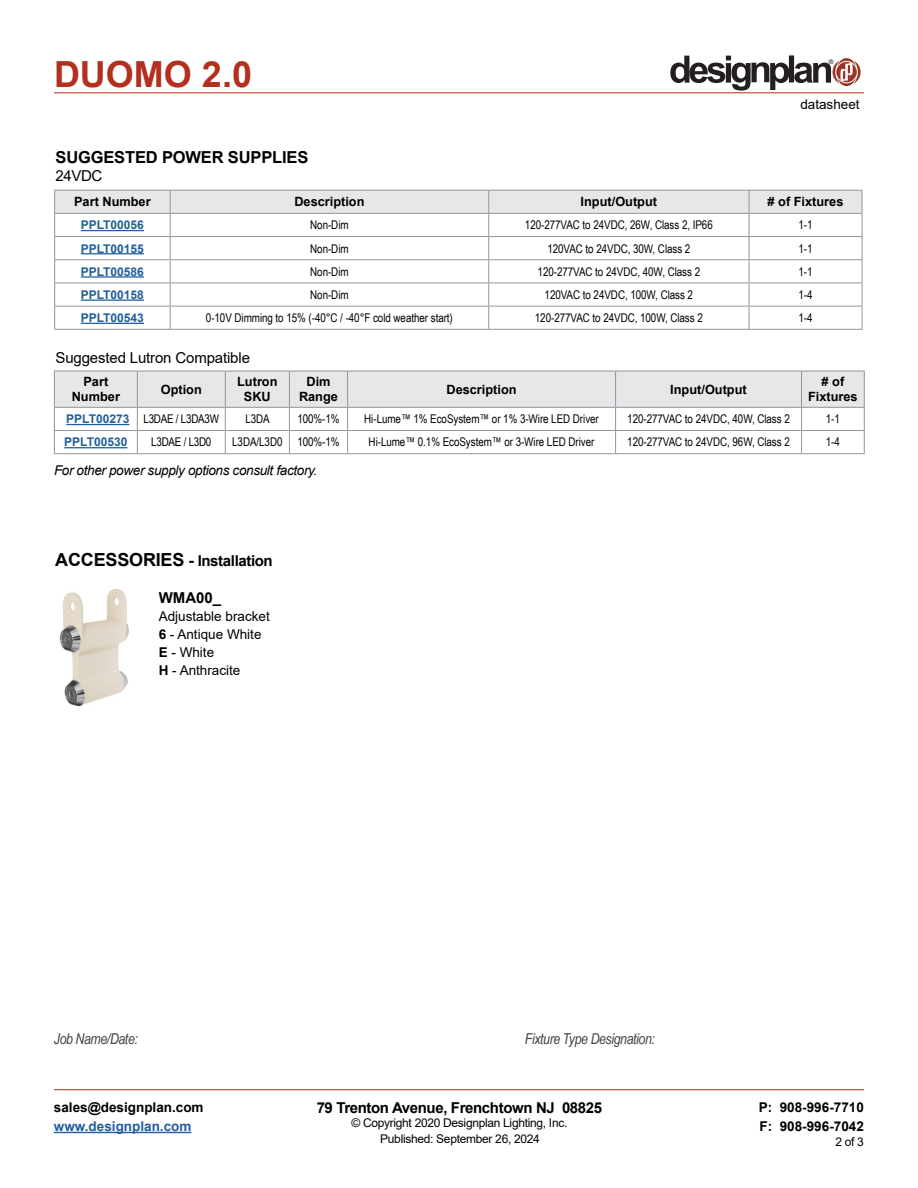
<style>
.page{position:relative;width:918px;height:1188px;background:#fff}
.page>*{position:absolute;margin:0;border:0;box-sizing:border-box;transform-origin:0 0}
.t1{font:700 36px "Arial";color:#b32f1e}
.t2{font:700 16.5px "Arial";letter-spacing:-.01em;color:#000}
.t3{font:700 15px "Arial";letter-spacing:-.025em;color:#000}
.t4{font:italic 15px "Arial Narrow";letter-spacing:-.025em;color:#414042}
.t5{font:15px "Arial";letter-spacing:-.01em;color:#000}
.t6{font:13.5px/18px "Arial";color:#000}
.t7{font:700 13.5px/19.5px "Arial";color:#000}
.t8{font:italic 13.5px "Arial";letter-spacing:-.025em;color:#000}
.t9{font:700 13.5px "Arial";color:#215e9e}
.t10{font:700 12.75px/15px "Arial";color:#000;text-align:center}
.t11{font:12px "Arial Narrow";letter-spacing:-.005em;color:#000}
.t12{font:12px "Arial";letter-spacing:-.025em;color:#000}
.t13{font:700 12px "Arial";color:#215e9e}
.t14{font:6.3px "Helvetica";color:#231f20}
.s1{font-family:"Arial";font-weight:700;color:#215e9e}
.s2{font-size:18px}
.s3{font-size:16.5px}
.s4{font-weight:700}
</style>
<div class="page">
<hr style="left:54px;top:93px;width:810px;height:1px;background:#b32f1e">
<hr style="left:54px;top:1089px;width:810px;height:1px;background:#b32f1e">
<hr style="left:54px;top:1132px;width:137px;height:1px;background:#215e9e">
<svg style="left:670px;top:55px;width:191px;height:36px"></svg>
<hr style="left:54px;top:329px;width:116px;height:1px;background:#939598">
<hr style="left:170px;top:329px;width:319px;height:1px;background:#939598">
<hr style="left:489px;top:329px;width:260px;height:1px;background:#939598">
<svg style="left:54px;top:190px;width:809px;height:139px"></svg>
<hr style="left:749px;top:329px;width:113px;height:1px;background:#939598">
<hr style="left:81px;top:230px;width:63px;height:1px;background:#215e9e">
<hr style="left:81px;top:253px;width:63px;height:1px;background:#215e9e">
<hr style="left:81px;top:276px;width:63px;height:2px;background:#215e9e">
<hr style="left:81px;top:300px;width:63px;height:1px;background:#215e9e">
<hr style="left:81px;top:323px;width:63px;height:1px;background:#215e9e">
<img style="left:59px;top:588px;width:70px;height:119px">
<hr style="left:54px;top:453px;width:83px;height:1px;background:#939598">
<hr style="left:137px;top:453px;width:88px;height:1px;background:#939598">
<hr style="left:225px;top:453px;width:64px;height:1px;background:#939598">
<hr style="left:289px;top:453px;width:59px;height:1px;background:#939598">
<hr style="left:348px;top:453px;width:268px;height:1px;background:#939598">
<hr style="left:616px;top:453px;width:186px;height:1px;background:#939598">
<hr style="left:802px;top:453px;width:63px;height:1px;background:#939598">
<svg style="left:54px;top:371px;width:811px;height:82px"></svg>
<hr style="left:66px;top:424px;width:63px;height:1px;background:#215e9e">
<hr style="left:64px;top:447px;width:63px;height:1px;background:#215e9e">
<h1 class="t1" style="left:54px;top:49px;width:200px">DUOMO 2.0</h1>
<p class="t14" style="left:829px;top:58px;width:6px">®</p>
<h2 class="t2" style="left:56px;top:145px;width:254px">SUGGESTED POWER SUPPLIES</h2>
<p class="t5" style="left:56px;top:165px;width:48px">24VDC</p>
<p class="t6" style="left:800px;top:96px;width:61px">datasheet</p>
<p class="t10" style="left:74px;top:195px;width:78px">Part Number</p>
<p class="t10" style="left:294px;top:195px;width:72px">Description</p>
<p class="t10" style="left:581px;top:195px;width:78px">Input/Output</p>
<p class="t10" style="left:768px;top:195px;width:77px"># of Fixtures</p>
<p class="t13" style="left:81px;top:217px;width:65px">PPLT00056</p>
<p class="t11" style="left:310px;top:216px;width:40px">Non-Dim</p>
<p class="t11" style="left:525px;top:216px;width:189px">120-277VAC to 24VDC, 26W, Class 2, IP66</p>
<p class="t11" style="left:799px;top:216px;width:16px">1-1</p>
<p class="t13" style="left:81px;top:240px;width:65px">PPLT00155</p>
<p class="t11" style="left:310px;top:239px;width:40px">Non-Dim</p>
<p class="t11" style="left:547px;top:239px;width:145px">120VAC to 24VDC, 30W, Class 2</p>
<p class="t11" style="left:799px;top:239px;width:16px">1-1</p>
<p class="t13" style="left:81px;top:263px;width:65px">PPLT00586</p>
<p class="t11" style="left:310px;top:263px;width:40px">Non-Dim</p>
<p class="t11" style="left:538px;top:263px;width:164px">120-277VAC to 24VDC, 40W, Class 2</p>
<p class="t11" style="left:799px;top:263px;width:16px">1-1</p>
<p class="t13" style="left:81px;top:286px;width:65px">PPLT00158</p>
<p class="t11" style="left:310px;top:286px;width:40px">Non-Dim</p>
<p class="t11" style="left:545px;top:286px;width:150px">120VAC to 24VDC, 100W, Class 2</p>
<p class="t11" style="left:799px;top:286px;width:16px">1-4</p>
<p class="t13" style="left:81px;top:309px;width:65px">PPLT00543</p>
<p class="t11" style="left:206px;top:309px;width:248px">0-10V Dimming to 15% (-40°C / -40°F cold weather start)</p>
<p class="t11" style="left:535px;top:309px;width:169px">120-277VAC to 24VDC, 100W, Class 2</p>
<p class="t11" style="left:799px;top:309px;width:16px">1-4</p>
<p class="t5" style="left:56px;top:348px;width:196px">Suggested Lutron Compatible</p>
<p class="t10" style="left:72px;top:374px;width:50px">Part<br>Number</p>
<p class="t10" style="left:161px;top:382px;width:43px">Option</p>
<p class="t10" style="left:237px;top:374px;width:42px">Lutron<br>SKU</p>
<p class="t10" style="left:299px;top:374px;width:40px">Dim<br>Range</p>
<p class="t10" style="left:447px;top:382px;width:72px">Description</p>
<p class="t10" style="left:670px;top:382px;width:78px">Input/Output</p>
<p class="t10" style="left:808px;top:374px;width:51px"># of<br>Fixtures</p>
<p class="t11" style="left:66px;top:410px;width:154px"><span class="s1">PPLT00273</span> L3DAE / L3DA3W</p>
<p class="t11" style="left:245px;top:410px;width:26px">L3DA</p>
<p class="t11" style="left:297px;top:410px;width:44px">100%-1%</p>
<p class="t11" style="left:364px;top:410px;width:236px">Hi-Lume™ 1% EcoSystem™ or 1% 3-Wire LED Driver</p>
<p class="t11" style="left:627px;top:410px;width:164px">120-277VAC to 24VDC, 40W, Class 2</p>
<p class="t11" style="left:826px;top:410px;width:16px">1-1</p>
<p class="t13" style="left:64px;top:434px;width:65px">PPLT00530</p>
<p class="t11" style="left:151px;top:433px;width:62px">L3DAE / L3D0</p>
<p class="t11" style="left:232px;top:433px;width:109px">L3DA/L3D0 100%-1%</p>
<p class="t11" style="left:369px;top:433px;width:227px">Hi-Lume™ 0.1% EcoSystem™ or 3-Wire LED Driver</p>
<p class="t11" style="left:627px;top:433px;width:164px">120-277VAC to 24VDC, 96W, Class 2</p>
<p class="t11" style="left:826px;top:433px;width:16px">1-4</p>
<p class="t8" style="left:54px;top:462px;width:265px">For other power supply options consult factory.</p>
<p class="t3" style="left:55px;top:550px;width:219px"><span class="s2">ACCESSORIES</span> <span class="s3">-</span> Installation</p>
<p class="t3" style="left:159px;top:587px;width:64px">WMA00_</p>
<p class="t6" style="left:159px;top:607px;width:113px">Adjustable bracket<br><span class="s4">6</span> - Antique White<br><span class="s4">E</span> - White<br><span class="s4">H</span> - Anthracite</p>
<p class="t4" style="left:54px;top:1028px;width:85px">Job Name/Date:</p>
<p class="t4" style="left:525px;top:1029px;width:132px">Fixture Type Designation:</p>
<p class="t7" style="left:54px;top:1097px;width:151px">sales@designplan.com</p>
<p class="t9" style="left:54px;top:1117px;width:139px">www.designplan.com</p>
<p class="t3" style="left:317px;top:1097px;width:287px">79 Trenton Avenue, Frenchtown NJ 08825</p>
<p class="t12" style="left:351px;top:1115px;width:217px">© Copyright 2020 Designplan Lighting, Inc.</p>
<p class="t7" style="left:759px;top:1097px;width:107px">P: 908-996-7710<br>F: 908-996-7042</p>
<p class="t12" style="left:380px;top:1130px;width:161px">Published: September 26, 2024</p>
<p class="t12" style="left:835px;top:1133px;width:30px">2 of 3</p>
</div>
